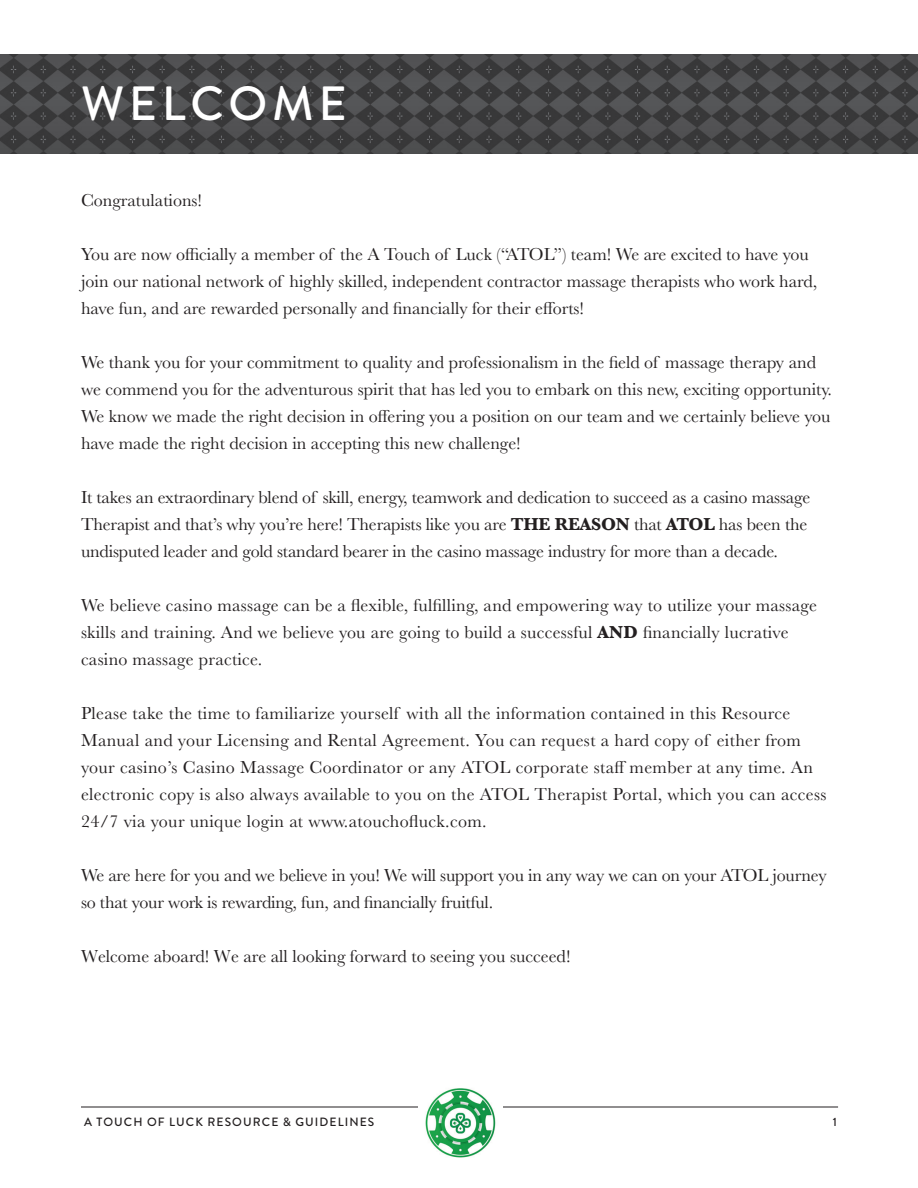
<style>
.page{position:relative;width:918px;height:1188px;background:#fff}
.page>*{position:absolute;margin:0;border:0;box-sizing:border-box;transform-origin:0 0}
.t1{font:500 48px "Brandon Grotesque";letter-spacing:.1em;color:#fff}
.t2{font:18px/27px "Baskerville";color:#231f20}
.t3{font:18px/27px "Baskerville";letter-spacing:.02em;color:#231f20}
.t4{font:500 12px "Brandon Grotesque";letter-spacing:.09em;color:#231f20}
.s1{font-weight:700}
</style>
<div class="page">
<hr style="left:81px;top:1107px;width:757px;height:1px;background:#231f20">
<img style="left:418px;top:1088px;width:85px;height:70px">
<img style="left:0;top:55px;width:918px;height:98px">
<p class="t1" style="left:81px;top:71px;width:267px">WELCOME</p>
<p class="t2" style="left:81px;top:187px;width:123px">Congratulations!</p>
<p class="t2" style="left:81px;top:241px;width:738px">You are now officially a member of the A Touch of Luck (“ATOL”) team! We are excited to have you join our national network of highly skilled, independent contractor massage therapists who work hard, have fun, and are rewarded personally and financially for their efforts!</p>
<p class="t2" style="left:81px;top:349px;width:752px">We thank you for your commitment to quality and professionalism in the field of massage therapy and we commend you for the adventurous spirit that has led you to embark on this new, exciting opportunity.<br>We know we made the right decision in offering you a position on our team and we certainly believe you have made the right decision in accepting this new challenge!</p>
<p class="t2" style="left:81px;top:484px;width:731px">It takes an extraordinary blend of skill, energy, teamwork and dedication to succeed as a casino massage<br>Therapist and that’s why you’re here! Therapists like you are <span class="s1">THE REASON</span> that <span class="s1">ATOL</span> has been the undisputed leader and gold standard bearer in the casino massage industry for more than a decade.</p>
<p class="t2" style="left:81px;top:592px;width:738px">We believe casino massage can be a flexible, fulfilling, and empowering way to utilize your massage skills and training. And we believe you are going to build a successful <span class="s1">AND</span> financially lucrative casino massage practice.</p>
<p class="t3" style="left:81px;top:700px;width:747px">Please take the time to familiarize yourself with all the information contained in this Resource Manual and your Licensing and Rental Agreement. You can request a hard copy of either from your casino’s Casino Massage Coordinator or any ATOL corporate staff member at any time. An electronic copy is also always available to you on the ATOL Therapist Portal, which you can access 24/7 via your unique login at www.atouchofluck.com.</p>
<p class="t2" style="left:81px;top:862px;width:747px">We are here for you and we believe in you! We will support you in any way we can on your ATOL journey so that your work is rewarding, fun, and financially fruitful.</p>
<p class="t2" style="left:81px;top:943px;width:491px">Welcome aboard! We are all looking forward to seeing you succeed!</p>
<p class="t4" style="left:84px;top:1113px;width:292px">A TOUCH OF LUCK RESOURCE &amp; GUIDELINES</p>
<p class="t4" style="left:833px;top:1113px;width:6px">1</p>
</div>
